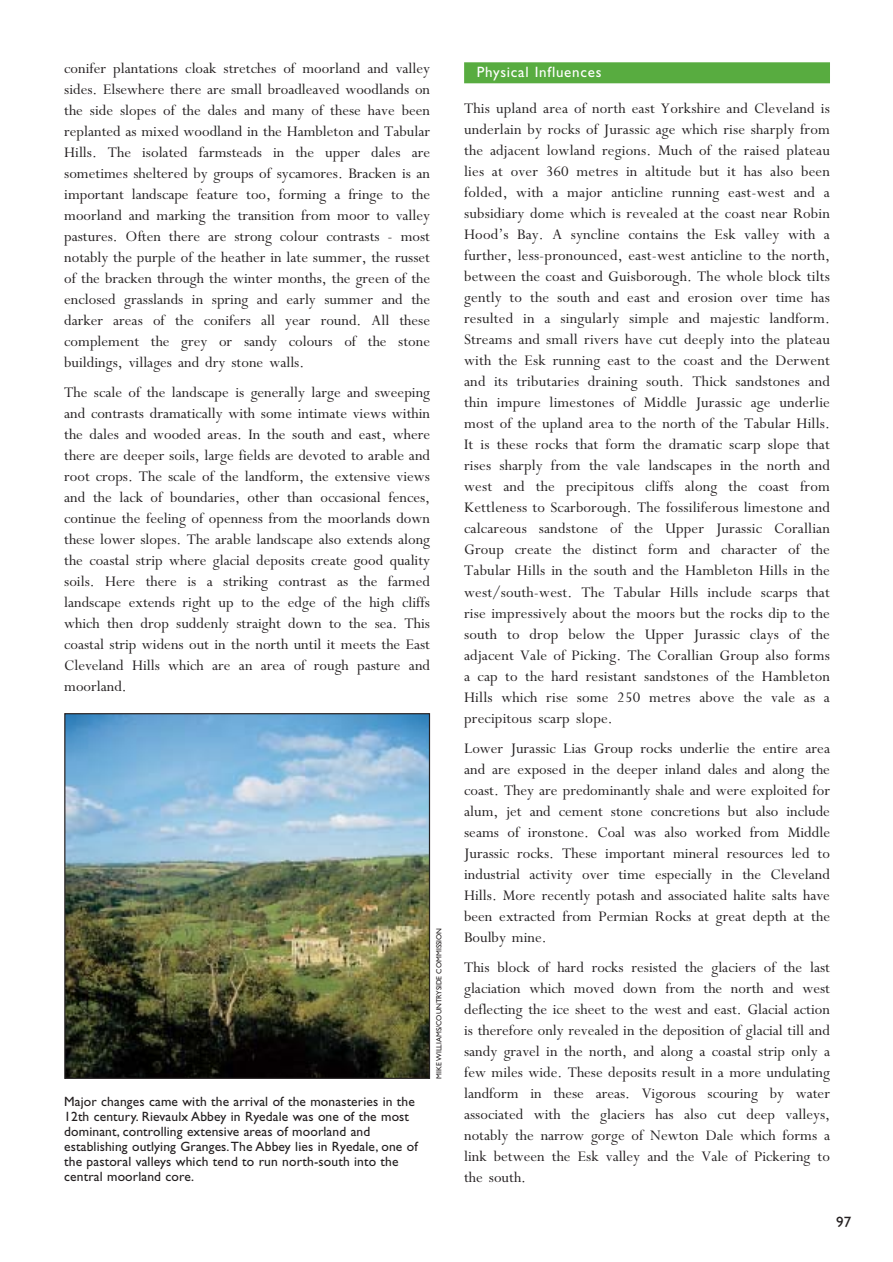
<style>
.page{position:relative;width:893px;height:1262px;background:#fff}
.page>*{position:absolute;margin:0;border:0;box-sizing:border-box;transform-origin:0 0}
.t1{font:16.5px/21px "M Perpetua";color:#231f20;text-align:justify}
.t2{font:15px "Gill Sans";letter-spacing:.05em;color:#fff}
.t3{font:15px "Gill Sans";color:#231f20}
.t4{font:13.5px/15px "Gill Sans";letter-spacing:.01em;color:#231f20}
.t5{font:7.5px "Gill Sans";color:#231f20}
</style>
<div class="page">
<div style="left:464px;top:62px;width:366px;height:21px;background:#58ac40"></div>
<img style="left:66px;top:715px;width:362px;height:361px">
<div style="left:64px;top:713px;width:366px;height:365px;border:1px solid #231f20"></div>
<p class="t1" style="left:64px;top:59px;width:367px">conifer plantations cloak stretches of moorland and valley sides. Elsewhere there are small broadleaved woodlands on the side slopes of the dales and many of these have been replanted as mixed woodland in the Hambleton and Tabular Hills. The isolated farmsteads in the upper dales are sometimes sheltered by groups of sycamores. Bracken is an important landscape feature too, forming a fringe to the moorland and marking the transition from moor to valley pastures. Often there are strong colour contrasts - most notably the purple of the heather in late summer, the russet of the bracken through the winter months, the green of the enclosed grasslands in spring and early summer and the darker areas of the conifers all year round. All these complement the grey or sandy colours of the stone buildings, villages and dry stone walls.</p>
<p class="t1" style="left:64px;top:383px;width:367px">The scale of the landscape is generally large and sweeping and contrasts dramatically with some intimate views within the dales and wooded areas. In the south and east, where there are deeper soils, large fields are devoted to arable and root crops. The scale of the landform, the extensive views and the lack of boundaries, other than occasional fences, continue the feeling of openness from the moorlands down these lower slopes. The arable landscape also extends along the coastal strip where glacial deposits create good quality soils. Here there is a striking contrast as the farmed landscape extends right up to the edge of the high cliffs which then drop suddenly straight down to the sea. This coastal strip widens out in the north until it meets the East Cleveland Hills which are an area of rough pasture and moorland.</p>
<p class="t4" style="left:64px;top:1095px;width:355px">Major changes came with the arrival of the monasteries in the 12th century. Rievaulx Abbey in Ryedale was one of the most dominant, controlling extensive areas of moorland and establishing outlying Granges.The Abbey lies in Ryedale, one of the pastoral valleys which tend to run north-south into the central moorland core.</p>
<p class="t5" style="left:436px;top:1078px;width:153px;rotate:-90deg">MIKE WILLIAMS/COUNTRYSIDE COMMISSION</p>
<p class="t2" style="left:477px;top:67px;width:126px">Physical Influences</p>
<p class="t1" style="left:464px;top:100px;width:367px">This upland area of north east Yorkshire and Cleveland is underlain by rocks of Jurassic age which rise sharply from the adjacent lowland regions. Much of the raised plateau lies at over 360 metres in altitude but it has also been folded, with a major anticline running east-west and a subsidiary dome which is revealed at the coast near Robin Hood’s Bay. A syncline contains the Esk valley with a further, less-pronounced, east-west anticline to the north, between the coast and Guisborough. The whole block tilts gently to the south and east and erosion over time has resulted in a singularly simple and majestic landform.<br>Streams and small rivers have cut deeply into the plateau with the Esk running east to the coast and the Derwent and its tributaries draining south. Thick sandstones and thin impure limestones of Middle Jurassic age underlie most of the upland area to the north of the Tabular Hills.<br>It is these rocks that form the dramatic scarp slope that rises sharply from the vale landscapes in the north and west and the precipitous cliffs along the coast from Kettleness to Scarborough. The fossiliferous limestone and calcareous sandstone of the Upper Jurassic Corallian Group create the distinct form and character of the Tabular Hills in the south and the Hambleton Hills in the west/south-west. The Tabular Hills include scarps that rise impressively about the moors but the rocks dip to the south to drop below the Upper Jurassic clays of the adjacent Vale of Picking. The Corallian Group also forms a cap to the hard resistant sandstones of the Hambleton Hills which rise some 250 metres above the vale as a precipitous scarp slope.</p>
<p class="t1" style="left:464px;top:739px;width:367px">Lower Jurassic Lias Group rocks underlie the entire area and are exposed in the deeper inland dales and along the coast. They are predominantly shale and were exploited for alum, jet and cement stone concretions but also include seams of ironstone. Coal was also worked from Middle Jurassic rocks. These important mineral resources led to industrial activity over time especially in the Cleveland Hills. More recently potash and associated halite salts have been extracted from Permian Rocks at great depth at the Boulby mine.</p>
<p class="t1" style="left:464px;top:958px;width:367px">This block of hard rocks resisted the glaciers of the last glaciation which moved down from the north and west deflecting the ice sheet to the west and east. Glacial action is therefore only revealed in the deposition of glacial till and sandy gravel in the north, and along a coastal strip only a few miles wide. These deposits result in a more undulating landform in these areas. Vigorous scouring by water associated with the glaciers has also cut deep valleys, notably the narrow gorge of Newton Dale which forms a link between the Esk valley and the Vale of Pickering to the south.</p>
<p class="t3" style="left:836px;top:1217px;width:16px">97</p>
</div>
